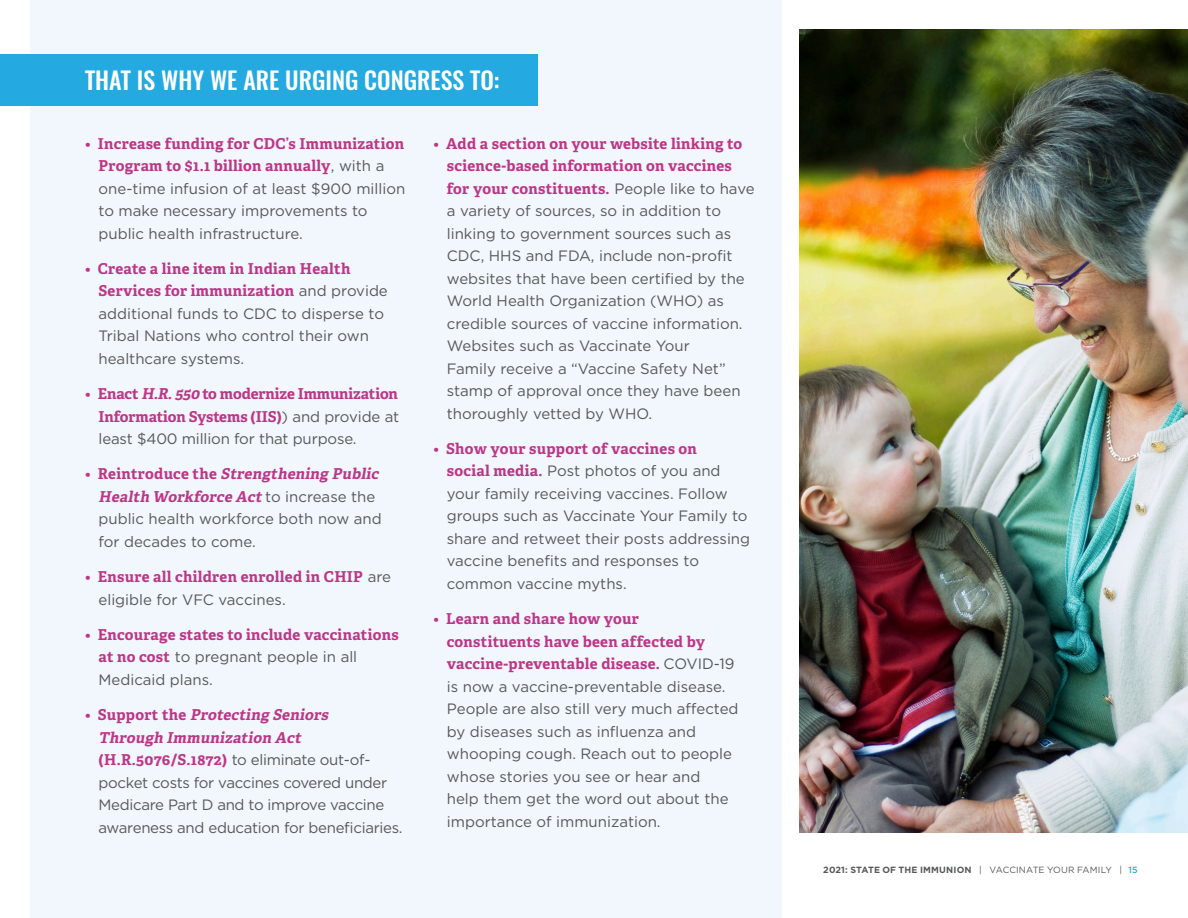
<style>
.page{position:relative;width:1188px;height:918px;background:#fff}
.page>*{position:absolute;margin:0;border:0;box-sizing:border-box;transform-origin:0 0}
.Sidebar__Headline{font:500 24px "Oswald";color:#fff}
.t1{font:15px/22.5px "Gotham";color:#57585a}
.t2{font:700 15px/22.5px "Adelle";letter-spacing:.01em;color:#bc3688}
.t3{font:15px/22.5px "Gotham";letter-spacing:-.02em;color:#57585a}
.t4{font:700 9px "Gotham";letter-spacing:.015em;color:#57585a}
.s1{font-family:"Adelle";color:#bc3688}
.s2{font-family:"Adelle";font-weight:700;color:#bc3688}
.s3{font-weight:400}
.s4{font-style:italic}
.s5{font-family:"Gotham";font-weight:400;color:#57585a}
.s6{font-family:"Adelle";font-weight:700;font-style:italic;color:#bc3688}
.s7{font-weight:500;color:#24aae1}
</style>
<div class="page">
<div style="left:30px;top:0;width:752px;height:918px;background:#f1f7fc"></div>
<div style="left:0;top:54px;width:538px;height:52px;background:#24aae1"></div>
<img style="left:799px;top:30px;width:389px;height:803px">
<p class="Sidebar__Headline" style="left:85px;top:63px;width:416px">THAT IS WHY WE ARE URGING CONGRESS TO:</p>
<p class="t1" style="left:99px;top:132px;width:308px;text-indent:-14px"><span class="s1">•</span> <span class="s2">Increase funding for CDC’s Immunization Program to $1.1 billion annually</span>, with a one-time infusion of at least $900 million to make necessary improvements to public health infrastructure.</p>
<p class="t1" style="left:99px;top:257px;width:291px;text-indent:-14px"><span class="s1">•</span> <span class="s2">Create a line item in Indian Health Services for immunization</span> and provide additional funds to CDC to disperse to Tribal Nations who control their own healthcare systems.</p>
<p class="t2" style="left:99px;top:383px;width:302px;text-align:justify;text-indent:-14px"><span class="s3">•</span> Enact <span class="s4">H.R.550</span> to modernize Immunization Information Systems (IIS)<span class="s5">) and provide at least $400 million for that purpose.</span></p>
<p class="t1" style="left:99px;top:463px;width:285px;text-indent:-14px"><span class="s1">•</span> <span class="s2">R e i n t r o d u c e t h e</span> <span class="s6">Strengthening Public Health Workforce Act</span> t o i n c r e a s e t h e public health workforce both now and for decades to come.</p>
<p class="t2" style="left:99px;top:566px;width:294px;text-indent:-14px"><span class="s3">•</span> Ensure all children enrolled in CHIP <span class="s5">are eligible for VFC vaccines.</span></p>
<p class="t2" style="left:99px;top:623px;width:302px;text-indent:-14px"><span class="s3">•</span> Encourage states to include vaccinations at no cost <span class="s5">to pregnant people in all<br>Medicaid plans.</span></p>
<p class="t3" style="left:99px;top:703px;width:306px;text-indent:-14px"><span class="s1">•</span> <span class="s2">S u p p o r t t h e</span> <span class="s6">Protecting Seniors Through Immunization Act </span><span class="s2">(H.R.5076/S.1872)</span> to eliminate out-of&shy;pocket costs for vaccines covered under Medicare Part D and to improve vaccine awareness and education for beneficiaries.</p>
<p class="t1" style="left:447px;top:132px;width:309px;text-indent:-14px"><span class="s1">•</span> <span class="s2">Add a section on your website linking to science-based information on vaccines for your constituents.</span> People like to have a variety of sources, so in addition to linking to government sources such as CDC, HHS and FDA, include non-profit websites that have been certified by the World Health Organization (WHO) as credible sources of vaccine information.<br>Websites such as Vaccinate Your<br>Family receive a “Vaccine Safety Net” stamp of approval once they have been thoroughly vetted by WHO.</p>
<p class="t1" style="left:447px;top:437px;width:305px;text-indent:-14px"><span class="s1">•</span> <span class="s2">Show your support of vaccines on<br>social media.</span> Post photos of you and your family receiving vaccines. Follow groups such as Vaccinate Your Family to share and retweet their posts addressing vaccine benefits and responses to common vaccine myths.</p>
<p class="t1" style="left:447px;top:607px;width:293px;text-indent:-14px"><span class="s1">•</span> <span class="s2">Learn and share how your<br>constituents have been affected by vaccine-preventable disease.</span> COVID-19 is now a vaccine-preventable disease.<br>People are also still very much affected by diseases such as influenza and whooping cough. Reach out to people whose stories you see or hear and<br>help them get the word out about the importance of immunization.</p>
<p class="t4" style="left:823px;top:864px;width:316px">2021: STATE OF THE IMMUNION <span class="s3">| VACCINATE YOUR FAMILY |</span> <span class="s7">15</span></p>
</div>
